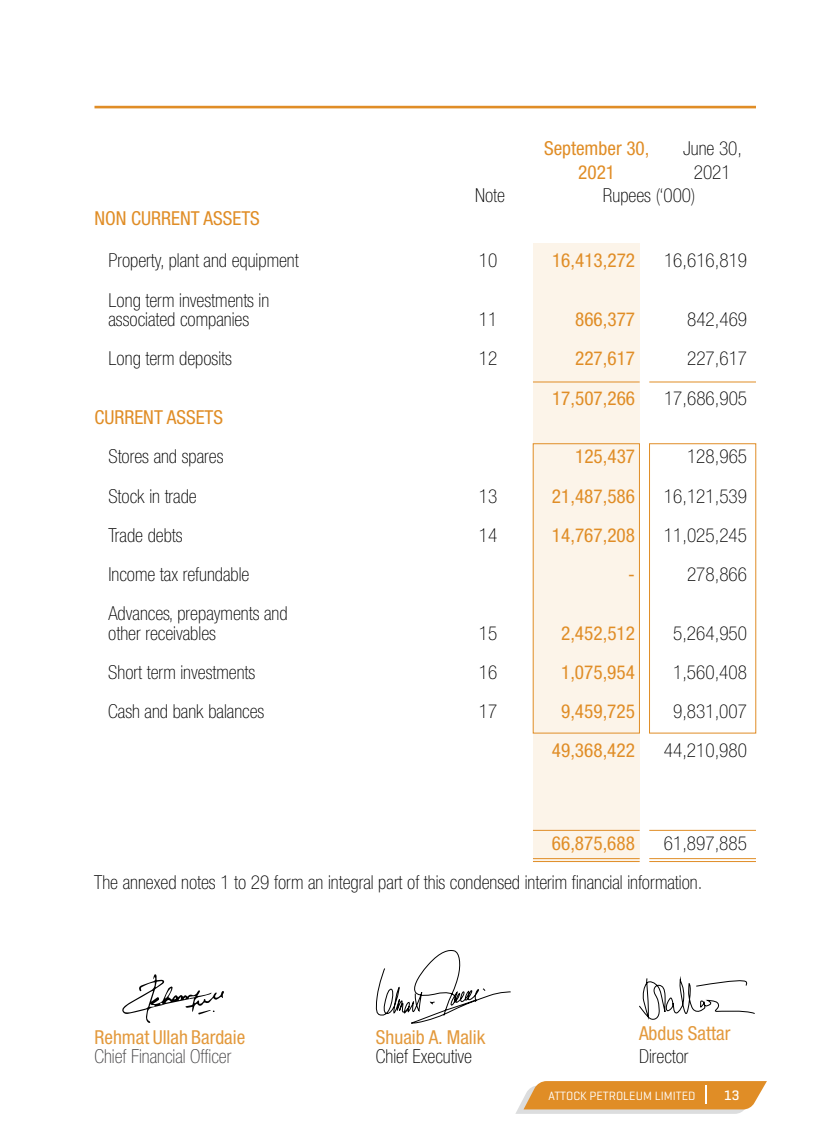
<style>
.page{position:relative;width:819px;height:1134px;background:#fff}
.page>*{position:absolute;margin:0;border:0;box-sizing:border-box;transform-origin:0 0}
.t1{font:100 condensed 19.25px/19.6px "Helvetica Neue LT Std";color:#000}
.t2{font:condensed 19.25px "Helvetica Neue LT Std";color:#e08d26}
.t3{font:condensed 19.25px "Helvetica Neue LT Std";color:#e3993c}
.t4{font:100 condensed 19.25px "Helvetica Neue LT Std";color:#414042}
.t5{font:500 14px "Geogrotesque";color:#fff}
.t6{font:12.25px "Geogrotesque";color:#fff}
</style>
<div class="page">
<hr style="left:94px;top:106px;width:662px;height:2px;background:#e08d26">
<svg style="left:515px;top:1081px;width:252px;height:33px;background:#e2a253"></svg>
<div style="left:533px;top:243px;width:107px;height:619px;background:#fcf4e9"></div>
<hr style="left:649px;top:830px;width:107px;height:1px;background:#e08d26">
<hr style="left:649px;top:382px;width:107px;height:1px;background:#e08d26">
<hr style="left:649px;top:858px;width:107px;height:1px;background:#e08d26">
<hr style="left:649px;top:861px;width:107px;height:1px;background:#e08d26">
<hr style="left:533px;top:858px;width:107px;height:1px;background:#e08d26">
<hr style="left:533px;top:861px;width:107px;height:1px;background:#e08d26">
<hr style="left:533px;top:830px;width:107px;height:1px;background:#e08d26">
<hr style="left:533px;top:382px;width:107px;height:1px;background:#e08d26">
<div style="left:649px;top:444px;width:107px;height:289px;border:1px solid #e08d26"></div>
<div style="left:533px;top:444px;width:107px;height:289px;border:1px solid #e08d26"></div>
<svg style="left:375px;top:950px;width:136px;height:74px"></svg>
<svg style="left:639px;top:977px;width:116px;height:43px"></svg>
<svg style="left:122px;top:974px;width:102px;height:49px"></svg>
<p class="t2" style="left:544px;top:138px;width:107px">September 30,</p>
<p class="t1" style="left:683px;top:139px;width:61px">June 30,</p>
<p class="t2" style="left:578px;top:161px;width:38px">2021</p>
<p class="t1" style="left:694px;top:162px;width:38px">2021</p>
<p class="t1" style="left:475px;top:185px;width:31px">Note</p>
<p class="t1" style="left:603px;top:185px;width:94px">Rupees (‘000)</p>
<p class="t2" style="left:94px;top:207px;width:167px">NON CURRENT ASSETS</p>
<p class="t1" style="left:108px;top:251px;width:192px">Property, plant and equipment</p>
<p class="t1" style="left:479px;top:251px;width:20px">10</p>
<p class="t2" style="left:552px;top:250px;width:85px">16,413,272</p>
<p class="t1" style="left:664px;top:251px;width:85px">16,616,819</p>
<p class="t1" style="left:108px;top:290px;width:162px">Long term investments in associated companies</p>
<p class="t1" style="left:479px;top:310px;width:20px">11</p>
<p class="t2" style="left:575px;top:308px;width:62px">866,377</p>
<p class="t1" style="left:687px;top:310px;width:62px">842,469</p>
<p class="t1" style="left:108px;top:349px;width:125px">Long term deposits</p>
<p class="t1" style="left:479px;top:349px;width:20px">12</p>
<p class="t2" style="left:575px;top:348px;width:62px">227,617</p>
<p class="t1" style="left:687px;top:349px;width:62px">227,617</p>
<p class="t2" style="left:552px;top:387px;width:85px">17,507,266</p>
<p class="t1" style="left:664px;top:388px;width:85px">17,686,905</p>
<p class="t2" style="left:94px;top:406px;width:130px">CURRENT ASSETS</p>
<p class="t1" style="left:108px;top:447px;width:117px">Stores and spares</p>
<p class="t2" style="left:575px;top:446px;width:62px">125,437</p>
<p class="t1" style="left:687px;top:447px;width:62px">128,965</p>
<p class="t1" style="left:108px;top:486px;width:90px">Stock in trade</p>
<p class="t1" style="left:479px;top:486px;width:20px">13</p>
<p class="t2" style="left:552px;top:485px;width:85px">21,487,586</p>
<p class="t1" style="left:664px;top:486px;width:85px">16,121,539</p>
<p class="t1" style="left:108px;top:525px;width:76px">Trade debts</p>
<p class="t1" style="left:479px;top:525px;width:20px">14</p>
<p class="t2" style="left:552px;top:524px;width:85px">14,767,208</p>
<p class="t1" style="left:664px;top:525px;width:85px">11,025,245</p>
<p class="t1" style="left:108px;top:564px;width:143px">Income tax refundable</p>
<p class="t2" style="left:628px;top:563px;width:8px">-</p>
<p class="t1" style="left:687px;top:564px;width:62px">278,866</p>
<p class="t1" style="left:108px;top:604px;width:181px">Advances, prepayments and other receivables</p>
<p class="t1" style="left:479px;top:623px;width:20px">15</p>
<p class="t2" style="left:561px;top:622px;width:75px">2,452,512</p>
<p class="t1" style="left:673px;top:623px;width:75px">5,264,950</p>
<p class="t1" style="left:108px;top:662px;width:149px">Short term investments</p>
<p class="t1" style="left:479px;top:662px;width:20px">16</p>
<p class="t2" style="left:561px;top:661px;width:75px">1,075,954</p>
<p class="t1" style="left:673px;top:662px;width:75px">1,560,408</p>
<p class="t1" style="left:108px;top:701px;width:158px">Cash and bank balances</p>
<p class="t1" style="left:479px;top:701px;width:20px">17</p>
<p class="t2" style="left:561px;top:700px;width:75px">9,459,725</p>
<p class="t1" style="left:673px;top:701px;width:75px">9,831,007</p>
<p class="t2" style="left:552px;top:739px;width:85px">49,368,422</p>
<p class="t1" style="left:664px;top:741px;width:85px">44,210,980</p>
<p class="t1" style="left:94px;top:823px;width:654px;line-height:39.2px;text-indent:570px">61,897,885<br>The annexed notes 1 to 29 form an integral part of this condensed interim financial information.</p>
<p class="t2" style="left:552px;top:832px;width:85px">66,875,688</p>
<p class="t3" style="left:94px;top:1026px;width:152px">Rehmat Ullah Bardaie</p>
<p class="t4" style="left:94px;top:1046px;width:138px">Chief Financial Officer</p>
<p class="t3" style="left:376px;top:1026px;width:111px">Shuaib A. Malik</p>
<p class="t1" style="left:376px;top:1046px;width:98px">Chief Executive</p>
<p class="t3" style="left:639px;top:1022px;width:93px">Abdus Sattar</p>
<p class="t1" style="left:639px;top:1046px;width:51px">Director</p>
<p class="t6" style="left:549px;top:1088px;width:148px">ATTOCK PETROLEUM LIMITED</p>
<p class="t5" style="left:724px;top:1087px;width:17px">13</p>
</div>
